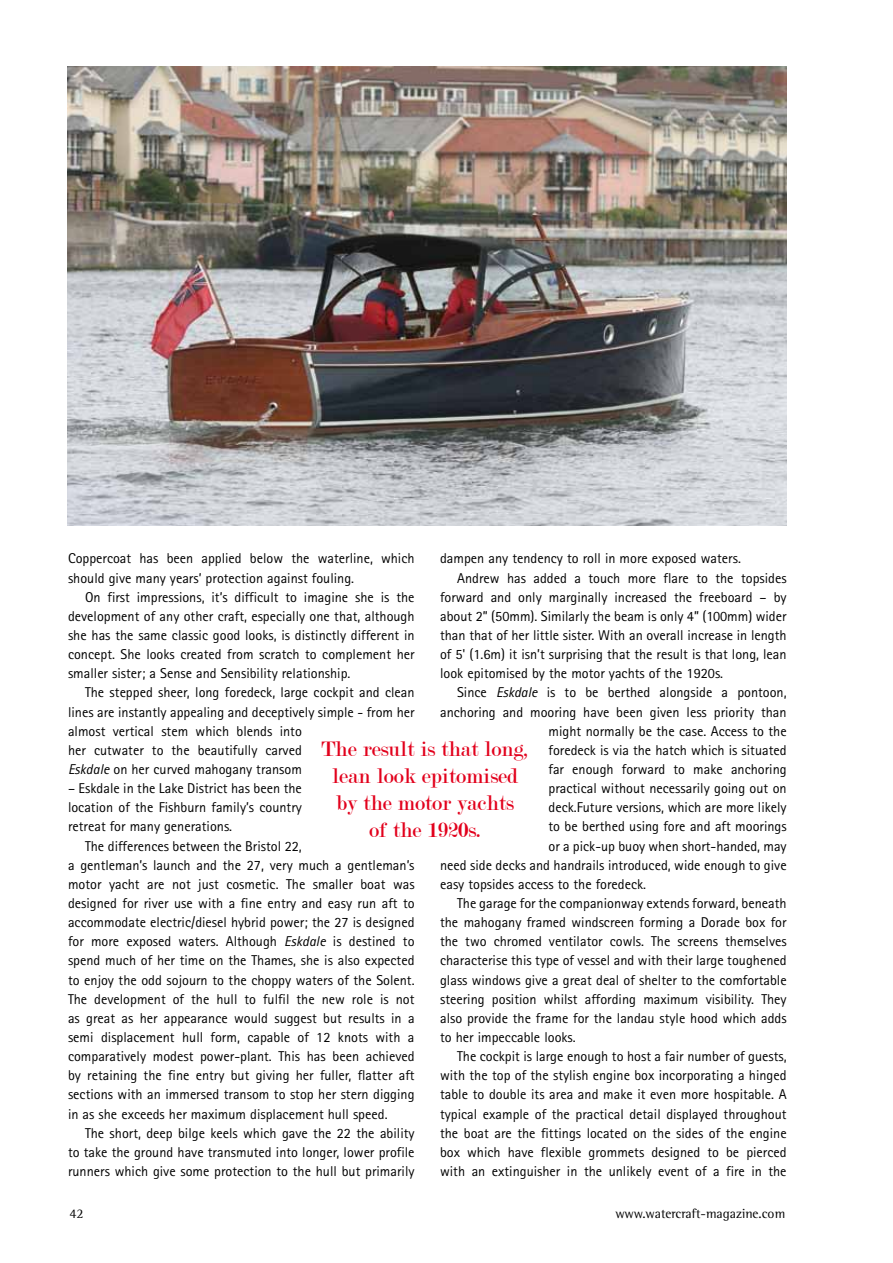
<style>
.page{position:relative;width:893px;height:1263px;background:#fff}
.page>*{position:absolute;margin:0;border:0;box-sizing:border-box;transform-origin:0 0}
.t1{font:22.5px/27px "Modern";color:#e2001c;text-align:center}
.t2{font:14.25px/19.2px "Rotis Sans Serif";color:#000}
.t3{font:13.5px "Rotis Semi Serif";color:#000}
.s1{font-style:italic}
</style>
<div class="page">
<img style="left:68px;top:67px;width:719px;height:458px">
<p class="t2" style="left:68px;top:549px;width:348px">Coppercoat has been applied below the waterline, which should give many years’ protection against fouling.</p>
<p class="t2" style="left:68px;top:587px;width:348px;text-align:justify;text-indent:17px">On first impressions, it’s difficult to imagine she is the development of any other craft, especially one that, although she has the same classic good looks, is distinctly different in concept. She looks created from scratch to complement her smaller sister; a Sense and Sensibility relationship.</p>
<p class="t2" style="left:68px;top:683px;width:348px;text-indent:17px">The stepped sheer, long foredeck, large cockpit and clean lines are instantly appealing and deceptively simple - from her almost vertical stem which blends into<br>her cutwater to the beautifully carved<br><span class="s1">Eskdale</span> on her curved mahogany transom</p>
<p class="t2" style="left:68px;top:779px;width:235px;text-align:justify">– Eskdale in the Lake District has been the location of the Fishburn family’s country retreat for many generations.</p>
<p class="t2" style="left:68px;top:836px;width:348px;text-indent:17px">The differences between the Bristol 22,<br>a gentleman’s launch and the 27, very much a gentleman’s motor yacht are not just cosmetic. The smaller boat was designed for river use with a fine entry and easy run aft to accommodate electric/diesel hybrid power; the 27 is designed for more exposed waters. Although <span class="s1">Eskdale</span> is destined to spend much of her time on the Thames, she is also expected to enjoy the odd sojourn to the choppy waters of the Solent.<br>The development of the hull to fulfil the new role is not as great as her appearance would suggest but results in a semi displacement hull form, capable of 12 knots with a comparatively modest power-plant. This has been achieved by retaining the fine entry but giving her fuller, flatter aft sections with an immersed transom to stop her stern digging in as she exceeds her maximum displacement hull speed.</p>
<p class="t2" style="left:68px;top:1123px;width:348px;text-align:justify;text-indent:17px">The short, deep bilge keels which gave the 22 the ability to take the ground have transmuted into longer, lower profile runners which give some protection to the hull but primarily</p>
<p class="t2" style="left:440px;top:549px;width:302px">dampen any tendency to roll in more exposed waters.</p>
<p class="t2" style="left:457px;top:568px;width:331px">Andrew has added a touch more flare to the topsides</p>
<p class="t2" style="left:440px;top:587px;width:348px">forward and only marginally increased the freeboard – by</p>
<p class="t2" style="left:440px;top:606px;width:348px">about 2” (50mm). Similarly the beam is only 4” (100mm) wider</p>
<p class="t2" style="left:440px;top:625px;width:348px">than that of her little sister. With an overall increase in length</p>
<p class="t2" style="left:440px;top:645px;width:348px">of 5' (1.6m) it isn’t surprising that the result is that long, lean</p>
<p class="t2" style="left:440px;top:664px;width:285px">look epitomised by the motor yachts of the 1920s.</p>
<p class="t2" style="left:457px;top:683px;width:331px">Since <span class="s1">Eskdale</span> is to be berthed alongside a pontoon,</p>
<p class="t2" style="left:440px;top:702px;width:348px">anchoring and mooring have been given less priority than</p>
<p class="t2" style="left:549px;top:721px;width:240px">might normally be the case. Access to the</p>
<p class="t2" style="left:549px;top:740px;width:240px">foredeck is via the hatch which is situated</p>
<p class="t2" style="left:549px;top:759px;width:240px">far enough forward to make anchoring</p>
<p class="t2" style="left:549px;top:779px;width:240px">practical without necessarily going out on</p>
<p class="t2" style="left:549px;top:798px;width:240px">deck.Future versions, which are more likely</p>
<p class="t2" style="left:549px;top:817px;width:240px">to be berthed using fore and aft moorings</p>
<p class="t2" style="left:549px;top:836px;width:240px">or a pick-up buoy when short-handed, may</p>
<p class="t2" style="left:440px;top:855px;width:348px">need side decks and handrails introduced, wide enough to give</p>
<p class="t2" style="left:440px;top:874px;width:207px">easy topsides access to the foredeck.</p>
<p class="t2" style="left:457px;top:893px;width:331px">The garage for the companionway extends forward, beneath</p>
<p class="t2" style="left:440px;top:912px;width:348px">the mahogany framed windscreen forming a Dorade box for</p>
<p class="t2" style="left:440px;top:932px;width:348px">the two chromed ventilator cowls. The screens themselves</p>
<p class="t2" style="left:440px;top:951px;width:348px">characterise this type of vessel and with their large toughened</p>
<p class="t2" style="left:440px;top:970px;width:348px">glass windows give a great deal of shelter to the comfortable</p>
<p class="t2" style="left:440px;top:989px;width:348px">steering position whilst affording maximum visibility. They</p>
<p class="t2" style="left:440px;top:1008px;width:348px">also provide the frame for the landau style hood which adds</p>
<p class="t2" style="left:440px;top:1027px;width:137px">to her impeccable looks.</p>
<p class="t2" style="left:457px;top:1046px;width:331px">The cockpit is large enough to host a fair number of guests,</p>
<p class="t2" style="left:440px;top:1066px;width:348px">with the top of the stylish engine box incorporating a hinged</p>
<p class="t2" style="left:440px;top:1085px;width:348px">table to double its area and make it even more hospitable. A</p>
<p class="t2" style="left:440px;top:1104px;width:348px">typical example of the practical detail displayed throughout</p>
<p class="t2" style="left:440px;top:1123px;width:348px">the boat are the fittings located on the sides of the engine</p>
<p class="t2" style="left:440px;top:1142px;width:348px">box which have flexible grommets designed to be pierced</p>
<p class="t2" style="left:440px;top:1161px;width:348px">with an extinguisher in the unlikely event of a fire in the</p>
<h1 class="t1" style="left:322px;top:736px;width:209px">The result is that long, lean look epitomised by the motor yachts<br>of the 1920s.</h1>
<p class="t3" style="left:70px;top:1206px;width:16px">42</p>
<p class="t3" style="left:615px;top:1205px;width:171px">www.watercraft-magazine.com</p>
</div>
